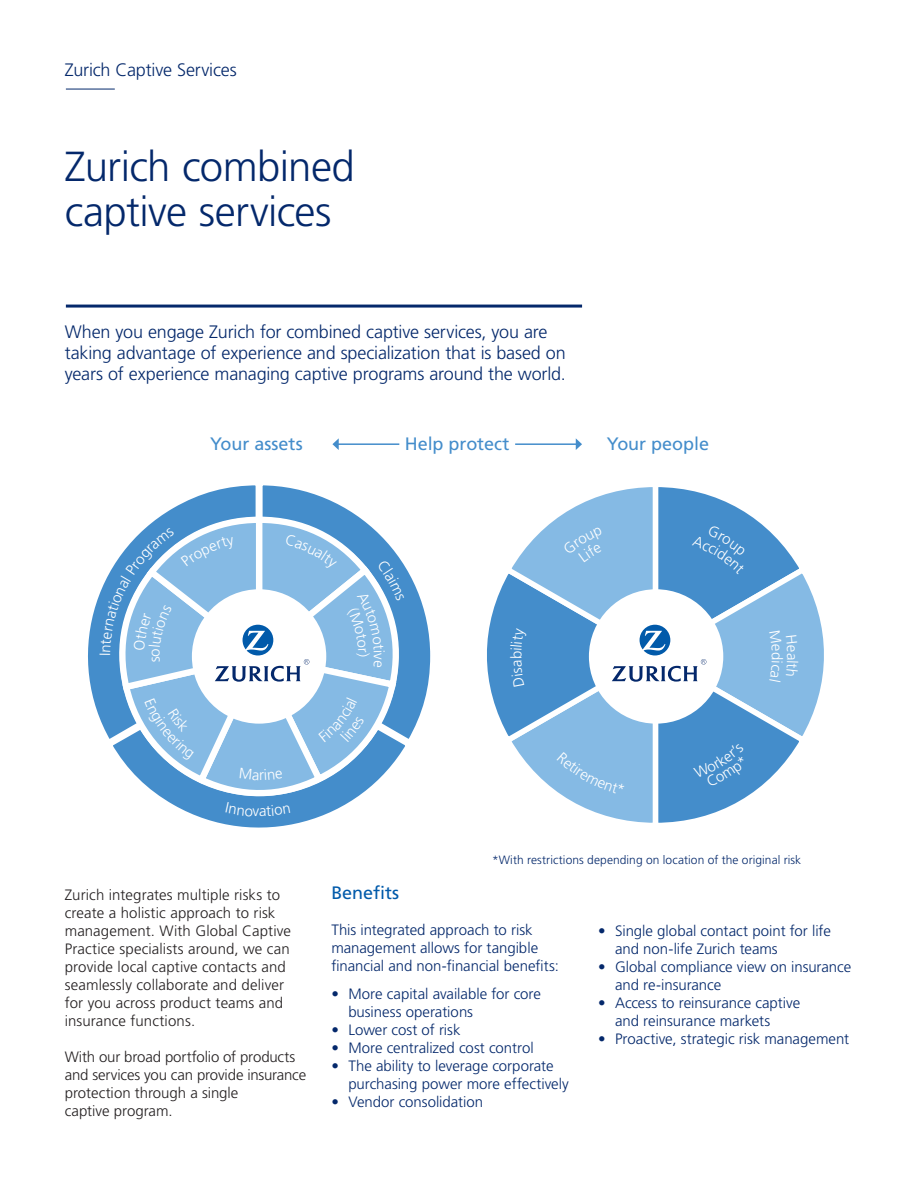
<style>
.page{position:relative;width:918px;height:1188px;background:#fff}
.page>*{position:absolute;margin:0;border:0;box-sizing:border-box;transform-origin:0 0}
.TITLE_001_Light_28_3{font:300 42px/45px "Frutiger LT Std";letter-spacing:-.015em;color:#04286b}
.SUB_001_Light_12_14{font:300 18px/21px "Frutiger LT Std";letter-spacing:-.01em;color:#04286b}
.SUB_003_55_BLUE1{font:18px "Frutiger LT Std";letter-spacing:-.005em;color:#448dcb}
.SUB_003_55_BLUE1-2{font:18px "Frutiger LT Std";letter-spacing:-.005em;color:#015aaa}
.Bullet_001_Light_10{font:300 15px/18px "Frutiger LT Std";letter-spacing:-.005em;color:#04286b}
.BODY_001_Light_10_12{font:300 15px/18px "Frutiger LT Std";letter-spacing:.005em;color:#231f20}
.SUB_003_55_BLUE1-3{font:300 15px/18px "Frutiger LT Std";letter-spacing:-.005em;color:#04286b}
.Bullet_001_Light_10-2{font:300 12px "Frutiger LT Std";letter-spacing:.005em;color:#04286b}
</style>
<div class="page">
<hr style="left:66px;top:305px;width:516px;height:3px;background:#04286b">
<hr style="left:515px;top:443px;width:61px;height:2px;background:#448dcb">
<svg style="left:576px;top:438px;width:6px;height:12px"></svg>
<hr style="left:338px;top:443px;width:61px;height:2px;background:#448dcb">
<svg style="left:332px;top:438px;width:7px;height:12px"></svg>
<svg style="left:263px;top:485px;width:168px;height:239px"></svg>
<svg style="left:88px;top:485px;width:175px;height:234px"></svg>
<hr style="left:66px;top:89px;width:49px;height:1px;background:#04286b">
<svg style="left:100px;top:513px;width:309px;height:315px"></svg>
<svg style="left:487px;top:487px;width:337px;height:336px"></svg>
<p class="SUB_001_Light_12_14" style="left:65px;top:60px;width:173px">Zurich Captive Services</p>
<p class="TITLE_001_Light_28_3" style="left:65px;top:144px;width:292px">Zurich combined captive services</p>
<p class="SUB_001_Light_12_14" style="left:65px;top:321px;width:503px">When you engage Zurich for combined captive services, you are taking advantage of experience and specialization that is based on years of experience managing captive programs around the world.</p>
<p class="SUB_003_55_BLUE1" style="left:210px;top:433px;width:94px">Your assets</p>
<p class="SUB_003_55_BLUE1" style="left:405px;top:433px;width:106px">Help protect</p>
<p class="SUB_003_55_BLUE1" style="left:607px;top:433px;width:104px">Your people</p>
<p class="BODY_001_Light_10_12" style="left:65px;top:886px;width:228px">Zurich integrates multiple risks to create a holistic approach to risk management. With Global Captive Practice specialists around, we can provide local captive contacts and seamlessly collaborate and deliver for you across product teams and insurance functions.</p>
<p class="BODY_001_Light_10_12" style="left:65px;top:1048px;width:243px">With our broad portfolio of products and services you can provide insurance protection through a single<br>captive program.</p>
<p class="Bullet_001_Light_10-2" style="left:492px;top:853px;width:311px">*With restrictions depending on location of the original risk</p>
<p class="SUB_003_55_BLUE1-2" style="left:331px;top:882px;width:69px">Benefits</p>
<p class="SUB_003_55_BLUE1-3" style="left:331px;top:921px;width:229px">This integrated approach to risk management allows for tangible financial and non-financial benefits:</p>
<p class="Bullet_001_Light_10" style="left:348px;top:985px;width:194px;text-indent:-17px">• More capital available for core business operations</p>
<p class="Bullet_001_Light_10" style="left:331px;top:1021px;width:131px">• Lower cost of risk</p>
<p class="Bullet_001_Light_10" style="left:331px;top:1039px;width:204px">• More centralized cost control</p>
<p class="Bullet_001_Light_10" style="left:348px;top:1057px;width:222px;text-indent:-17px">• The ability to leverage corporate purchasing power more effectively</p>
<p class="Bullet_001_Light_10" style="left:331px;top:1093px;width:153px">• Vendor consolidation</p>
<p class="Bullet_001_Light_10" style="left:615px;top:922px;width:217px;text-indent:-17px">• Single global contact point for life and non-life Zurich teams</p>
<p class="Bullet_001_Light_10" style="left:615px;top:958px;width:238px;text-indent:-17px">• Global compliance view on insurance and re-insurance</p>
<p class="Bullet_001_Light_10" style="left:615px;top:994px;width:187px;text-indent:-17px">• Access to reinsurance captive and reinsurance markets</p>
<p class="Bullet_001_Light_10" style="left:598px;top:1030px;width:253px">• Proactive, strategic risk management</p>
</div>
